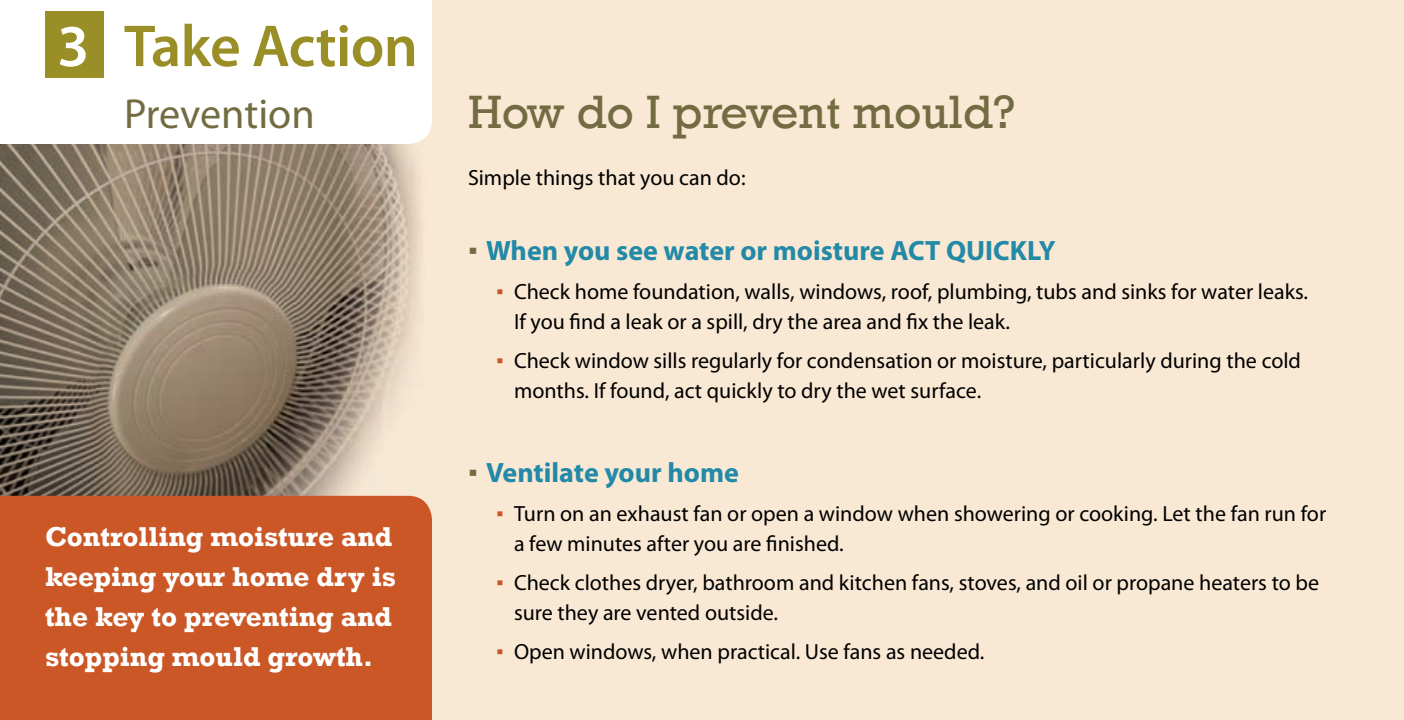
<style>
.page{position:relative;width:1404px;height:720px;background:#f8e8d4}
.page>*{position:absolute;margin:0;border:0;box-sizing:border-box;transform-origin:0 0}
.t1{font:600 59.8px "Myriad Pro";letter-spacing:-.01em;color:#9a8f26}
.t2{font:48px "Rockwell";color:#736c42}
.t3{font:42.2px "Myriad Pro";color:#736c42}
.t4{font:700 28px/40px "Rockwell";color:#fff}
.t5{font:700 28px "Myriad Pro";color:#2289a7}
.t6{font:22px/30px "Myriad Pro";color:#000}
.s1{color:#fff}
.s2{font-family:"Trebuchet MS";font-weight:400;color:#736c42}
.s3{font-family:"Trebuchet MS";color:#cb5727}
</style>
<div class="page">
<img style="left:0;top:144px;width:422px;height:352px">
<div style="left:0;top:0;width:432px;height:144px;background:#fff"></div>
<div style="left:45px;top:11px;width:59px;height:67px;background:#9a8f26"></div>
<div style="left:0;top:496px;width:432px;height:224px;background:#cb5727"></div>
<h1 class="t1" style="left:57px;top:8px;width:362px"><span class="s1">3</span> Take Action</h1>
<h3 class="t3" style="left:124px;top:87px;width:192px">Prevention</h3>
<h2 class="t2" style="left:468px;top:84px;width:549px">How do I prevent mould?</h2>
<p class="t6" style="left:468px;top:162px;width:279px">Simple things that you can do:</p>
<p class="t4" style="left:45px;top:516px;width:353px">Controlling moisture and keeping your home dry is the key to preventing and stopping mould growth.</p>
<p class="t5" style="left:468px;top:232px;width:589px"><span class="s2">▪</span> When you see water or moisture ACT QUICKLY</p>
<p class="t6" style="left:514px;top:276px;width:796px;text-indent:-18px"><span class="s3">▪</span> Check home foundation, walls, windows, roof, plumbing, tubs and sinks for water leaks.<br>If you find a leak or a spill, dry the area and fix the leak.</p>
<p class="t6" style="left:514px;top:345px;width:789px;text-indent:-18px"><span class="s3">▪</span> Check window sills regularly for condensation or moisture, particularly during the cold months. If found, act quickly to dry the wet surface.</p>
<p class="t5" style="left:468px;top:454px;width:272px"><span class="s2">▪</span> Ventilate your home</p>
<p class="t6" style="left:514px;top:498px;width:814px;text-indent:-18px"><span class="s3">▪</span> Turn on an exhaust fan or open a window when showering or cooking. Let the fan run for a few minutes after you are finished.</p>
<p class="t6" style="left:514px;top:567px;width:807px;text-indent:-18px"><span class="s3">▪</span> Check clothes dryer, bathroom and kitchen fans, stoves, and oil or propane heaters to be sure they are vented outside.</p>
<p class="t6" style="left:496px;top:636px;width:490px"><span class="s3">▪</span> Open windows, when practical. Use fans as needed.</p>
</div>
